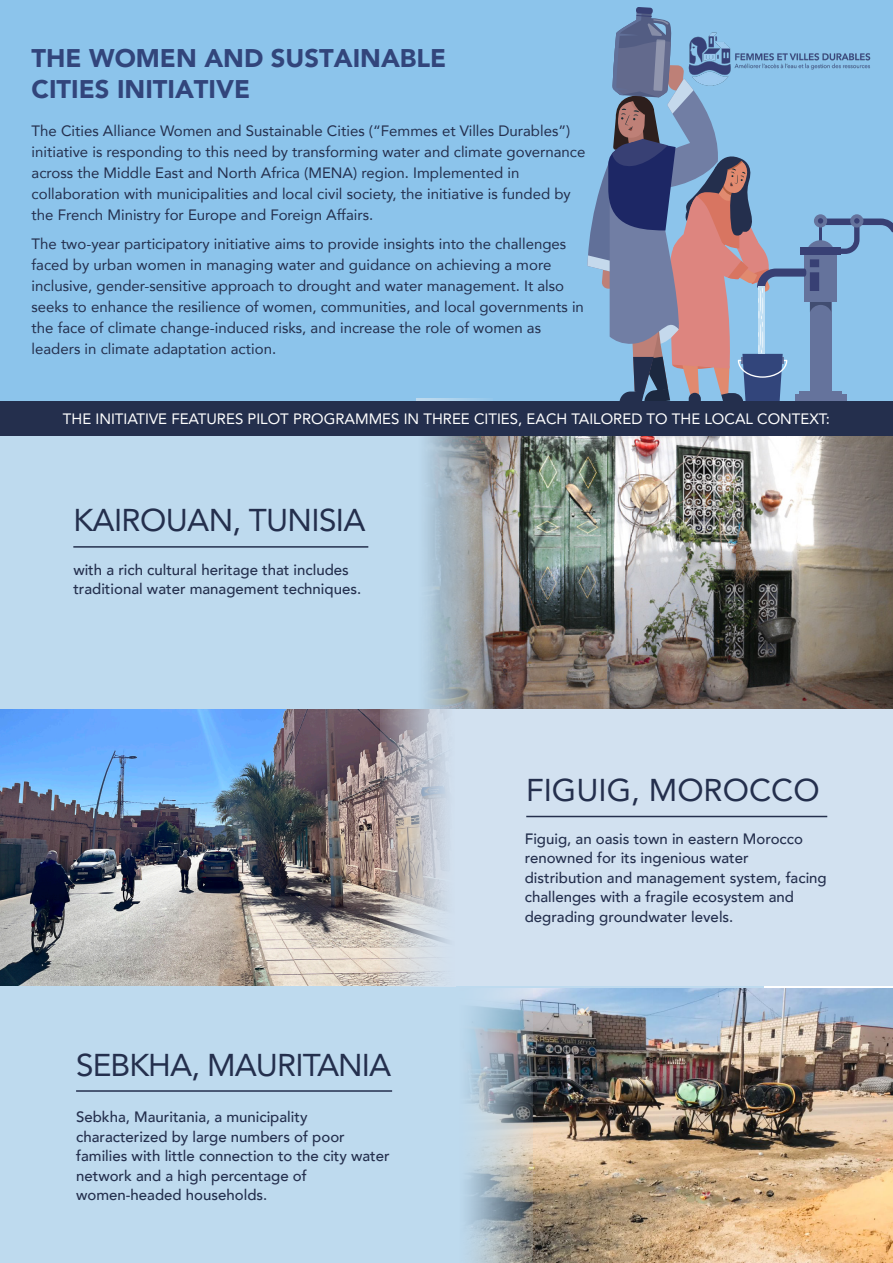
<style>
.page{position:relative;width:893px;height:1263px;background:#fff}
.page>*{position:absolute;margin:0;border:0;box-sizing:border-box;transform-origin:0 0}
.t1{font:31.5px "Avenir";letter-spacing:-.02em;color:#242f4d}
.t2{font:31.5px "Avenir";color:#242f4d}
.t3{font:900 25.5px/30.6px "Avenir";color:#32457b}
.t4{font:15px/21px "Avenir";color:#242f4d}
.t5{font:500 15px/19.5px "Avenir";color:#242f4d}
.t6{font:15px "Avenir";color:#fff}
</style>
<div class="page">
<div style="left:0;top:0;width:893px;height:401px;background:#8cc4eb"></div>
<svg style="left:587px;top:7px;width:306px;height:394px"></svg>
<div style="left:0;top:401px;width:812px;height:308px;background:#bedaee"></div>
<hr style="left:73px;top:546px;width:295px;height:2px;background:#242f4d">
<img style="left:492px;top:435px;width:401px;height:274px">
<svg style="left:417px;top:398px;width:75px;height:311px"></svg>
<div style="left:0;top:401px;width:893px;height:34px;background:#242f4d"></div>
<div style="left:0;top:986px;width:763px;height:277px;background:#bedaee"></div>
<hr style="left:76px;top:1090px;width:316px;height:2px;background:#242f4d">
<img style="left:533px;top:988px;width:360px;height:275px">
<svg style="left:466px;top:988px;width:67px;height:275px"></svg>
<div style="left:150px;top:709px;width:743px;height:277px;background:#d2e1f0"></div>
<hr style="left:526px;top:816px;width:301px;height:1px;background:#242f4d">
<img style="left:0;top:709px;width:380px;height:277px">
<svg style="left:380px;top:709px;width:67px;height:277px"></svg>
<img style="left:687px;top:28px;width:186px;height:61px">
<h2 class="t3" style="left:32px;top:42px;width:416px">THE WOMEN AND SUSTAINABLE<br>CITIES INITIATIVE</h2>
<p class="t4" style="left:32px;top:120px;width:555px">The Cities Alliance Women and Sustainable Cities (“Femmes et Villes Durables”) initiative is responding to this need by transforming water and climate governance across the Middle East and North Africa (MENA) region. Implemented in collaboration with municipalities and local civil society, the initiative is funded by the French Ministry for Europe and Foreign Affairs.</p>
<p class="t4" style="left:32px;top:232px;width:554px">The two-year participatory initiative aims to provide insights into the challenges faced by urban women in managing water and guidance on achieving a more inclusive, gender-sensitive approach to drought and water management. It also seeks to enhance the resilience of women, communities, and local governments in the face of climate change-induced risks, and increase the role of women as leaders in climate adaptation action.</p>
<p class="t6" style="left:63px;top:407px;width:769px">THE INITIATIVE FEATURES PILOT PROGRAMMES IN THREE CITIES, EACH TAILORED TO THE LOCAL CONTEXT:</p>
<h1 class="t1" style="left:73px;top:495px;width:294px">KAIROUAN, TUNISIA</h1>
<p class="t5" style="left:73px;top:559px;width:289px">with a rich cultural heritage that includes traditional water management techniques.</p>
<h1 class="t1" style="left:76px;top:1039px;width:317px">SEBKHA, MAURITANIA</h1>
<p class="t5" style="left:76px;top:1106px;width:315px">Sebkha, Mauritania, a municipality characterized by large numbers of poor families with little connection to the city water network and a high percentage of women-headed households.</p>
<h1 class="t2" style="left:526px;top:765px;width:295px">FIGUIG, MOROCCO</h1>
<p class="t5" style="left:525px;top:828px;width:303px">Figuig, an oasis town in eastern Morocco renowned for its ingenious water distribution and management system, facing challenges with a fragile ecosystem and degrading groundwater levels.</p>
</div>
